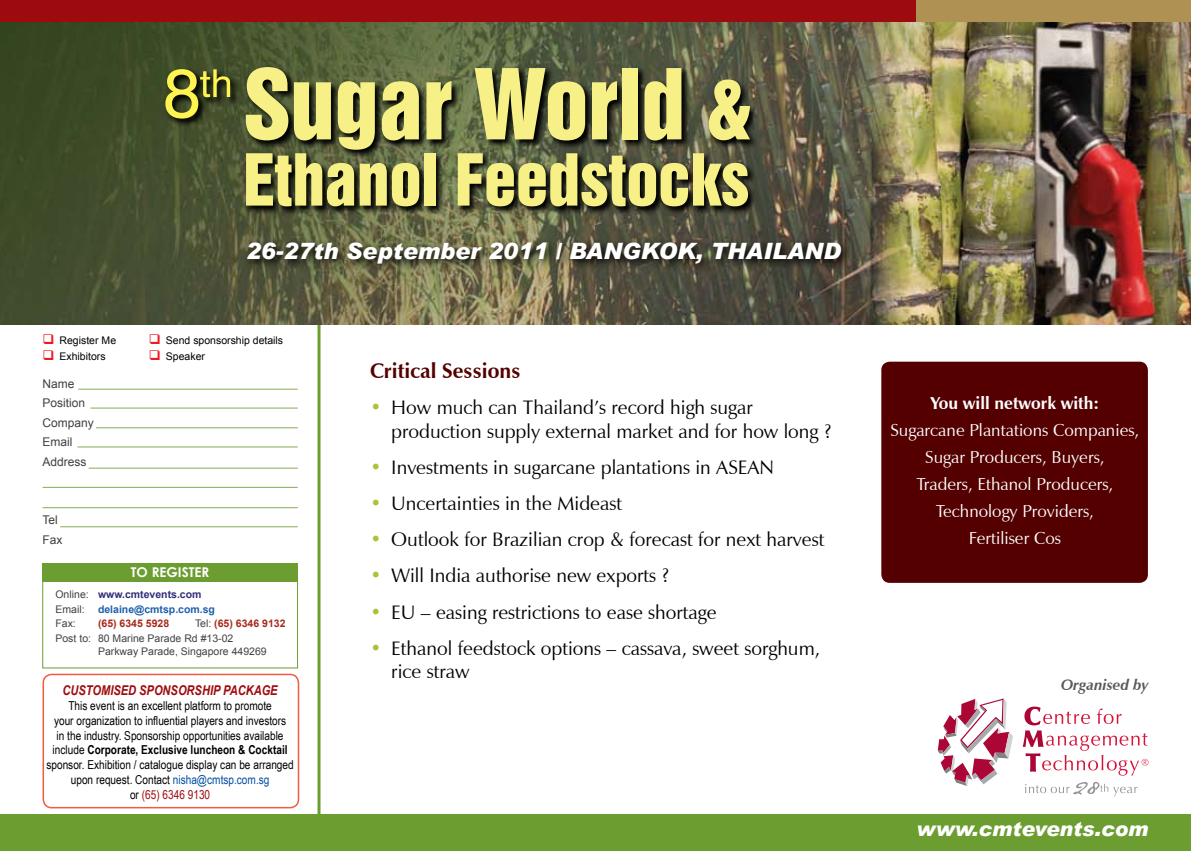
<style>
.page{position:relative;width:1191px;height:851px;background:#fff}
.page>*{position:absolute;margin:0;border:0;box-sizing:border-box;transform-origin:0 0}
.t1{font:italic 900 22.5px "Arial";color:#fff}
.t2{font:700 21px "Zapf Humanist 601 BT";color:#540000}
.t3{font:italic 900 20.25px "Arial";color:#fff}
.t4{font:19.5px/23.4px "Zapf Humanist 601 BT";color:#000}
.t5{font:17.25px/27px "Zapf Humanist 601 BT";color:#fff;text-align:center}
.t6{font:700 17.25px "Zapf Humanist 601 BT";color:#fff}
.t7{font:italic 700 15px "Zapf Humanist 601 BT";color:#58595b}
.t8{font:italic 700 13.5px "Arial Narrow";color:#9e0b0f}
.t9{font:700 13.5px "Century Gothic";color:#fff}
.t10{font:12.3px/14.7px "Arial Narrow";color:#000;text-align:center}
.t11{font:12px/19.5px "Arial";color:#414142}
.t12{font:10.5px/14.7px "Arial";color:#414142}
.t13{font:10.5px "Arial";color:#000}
.t14{font:700 10.5px/14.7px "Arial";color:#322d79}
.t15{font:700 10.5px "Arial";color:#1c60ab}
.t16{font:700 10.5px "Arial";color:#a62a1c}
.s1{color:#ed1c24}
.s2{font-weight:400;color:#414142}
.s3{font-weight:700;color:#a62a1c}
.s4{font-weight:700}
.s5{color:#034ea2}
.s6{color:#9e0b0f}
.s7{color:#a7c539}
</style>
<div class="page">
<hr style="left:317px;top:324px;width:3px;height:526px;background:#6c9d31">
<img style="left:0;top:21px;width:1191px;height:303px">
<div style="left:0;top:0;width:916px;height:21px;background:#9e0b0f"></div>
<div style="left:916px;top:0;width:275px;height:21px;background:#ae9153"></div>
<div style="left:43px;top:673px;width:256px;height:135px;border:2px solid #f15b40;border-radius:9px"></div>
<div style="left:43px;top:563px;width:255px;height:19px;background:#6c9d31"></div>
<hr style="left:78px;top:389px;width:220px;height:1px;background:#86ac51">
<hr style="left:90px;top:408px;width:208px;height:1px;background:#86ac51">
<hr style="left:96px;top:427px;width:202px;height:1px;background:#86ac51">
<hr style="left:77px;top:446px;width:221px;height:1px;background:#86ac51">
<hr style="left:89px;top:468px;width:209px;height:1px;background:#86ac51">
<hr style="left:43px;top:487px;width:255px;height:1px;background:#86ac51">
<hr style="left:43px;top:507px;width:255px;height:1px;background:#86ac51">
<hr style="left:60px;top:526px;width:238px;height:1px;background:#86ac51">
<div style="left:0;top:814px;width:1191px;height:36px;background:#6c9d31"></div>
<svg style="left:937px;top:698px;width:76px;height:87px"></svg>
<svg style="left:1022px;top:706px;width:126px;height:69px"></svg>
<svg style="left:1025px;top:782px;width:112px;height:14px"></svg>
<svg style="left:242px;top:237px;width:654px;height:67px;background:#5a5740"></svg>
<div style="left:881px;top:361px;width:266px;height:221px;background:#540000;border-radius:9px"></div>
<img style="left:242px;top:64px;width:57px;height:87px">
<img style="left:419px;top:78px;width:4px;height:73px">
<img style="left:423px;top:78px;width:39px;height:72px">
<svg style="left:426px;top:81px;width:25px;height:58px"></svg>
<img style="left:471px;top:65px;width:85px;height:85px">
<img style="left:544px;top:78px;width:52px;height:73px">
<svg style="left:474px;top:68px;width:111px;height:72px;background:#b2b065"></svg>
<img style="left:589px;top:78px;width:30px;height:72px">
<svg style="left:592px;top:81px;width:25px;height:58px"></svg>
<img style="left:619px;top:65px;width:22px;height:85px">
<div style="left:622px;top:68px;width:15px;height:71px;background:#f6f086"></div>
<img style="left:641px;top:65px;width:51px;height:86px">
<svg style="left:644px;top:68px;width:37px;height:72px;background:#c8c470"></svg>
<img style="left:705px;top:76px;width:56px;height:75px">
<svg style="left:709px;top:79px;width:41px;height:61px;background:#b0ad65"></svg>
<img style="left:243px;top:150px;width:29px;height:66px">
<img style="left:272px;top:206px;width:30px;height:11px">
<img style="left:292px;top:206px;width:32px;height:10px">
<img style="left:324px;top:206px;width:41px;height:11px">
<img style="left:356px;top:206px;width:32px;height:10px">
<img style="left:388px;top:160px;width:42px;height:57px">
<svg style="left:246px;top:67px;width:173px;height:139px;background:#a3a35d"></svg>
<img style="left:421px;top:150px;width:25px;height:66px">
<div style="left:424px;top:153px;width:11px;height:52px;background:#f6f086"></div>
<img style="left:454px;top:150px;width:40px;height:66px">
<img style="left:483px;top:206px;width:32px;height:11px">
<img style="left:515px;top:206px;width:32px;height:11px">
<img style="left:547px;top:150px;width:41px;height:67px">
<img style="left:578px;top:206px;width:28px;height:11px">
<img style="left:606px;top:152px;width:30px;height:65px">
<img style="left:625px;top:206px;width:32px;height:11px">
<img style="left:657px;top:206px;width:42px;height:11px">
<img style="left:690px;top:150px;width:42px;height:66px">
<img style="left:719px;top:159px;width:39px;height:58px">
<svg style="left:458px;top:153px;width:290px;height:53px;background:#a5a35f"></svg>
<img style="left:162px;top:66px;width:47px;height:63px">
<img style="left:197px;top:68px;width:13px;height:1px">
<img style="left:210px;top:66px;width:31px;height:42px">
<svg style="left:165px;top:69px;width:65px;height:50px;background:#77792f"></svg>
<p class="t1" style="left:246px;top:237px;width:596px">26-27th September 2011 / Bangkok, Thailand</p>
<p class="t13" style="left:43px;top:333px;width:75px"><span class="s1">❑</span> Register Me</p>
<p class="t13" style="left:149px;top:333px;width:136px"><span class="s1">❑</span> Send sponsorship details</p>
<p class="t13" style="left:43px;top:350px;width:65px"><span class="s1">❑</span> Exhibitors</p>
<p class="t13" style="left:149px;top:350px;width:58px"><span class="s1">❑</span> Speaker</p>
<p class="t11" style="left:43px;top:374px;width:53px">Name<br>Position<br>Company<br>Email<br>Address</p>
<p class="t11" style="left:43px;top:510px;width:22px">Tel<br>Fax</p>
<p class="t9" style="left:131px;top:562px;width:80px">TO REGISTER</p>
<p class="t14" style="left:55px;top:587px;width:147px"><span class="s2">Online:</span> www.cmtevents.com<br><span class="s2">Email:</span></p>
<p class="t15" style="left:98px;top:601px;width:119px">delaine@cmtsp.com.sg</p>
<p class="t12" style="left:55px;top:616px;width:231px;text-indent:140px">Tel: <span class="s3">(65) 6346 9132<br></span>Post to: 80 Marine Parade Rd #13-02</p>
<p class="t12" style="left:98px;top:643px;width:170px">Parkway Parade, Singapore 449269</p>
<p class="t12" style="left:55px;top:616px;width:22px">Fax:</p>
<p class="t16" style="left:98px;top:616px;width:73px">(65) 6345 5928</p>
<p class="t8" style="left:63px;top:680px;width:217px">CUSTOMISED SPONSORSHIP PACKAGE</p>
<p class="t10" style="left:46px;top:697px;width:249px">This event is an excellent platform to promote<br>your organization to influential players and investors<br>in the industry. Sponsorship opportunities available include <span class="s4">Corporate, Exclusive luncheon &amp; Cocktail </span>sponsor. Exhibition / catalogue display can be arranged upon request. Contact <span class="s5">nisha@cmtsp.com.sg<br></span>or <span class="s6">(65) 6346 9130</span></p>
<p class="t2" style="left:370px;top:357px;width:152px">Critical Sessions</p>
<p class="t4" style="left:391px;top:396px;width:441px;text-indent:-21px"><span class="s7">•</span> How much can Thailand’s record high sugar production supply external market and for how long ?</p>
<p class="t4" style="left:370px;top:455px;width:405px"><span class="s7">•</span> Investments in sugarcane plantations in ASEAN</p>
<p class="t4" style="left:370px;top:491px;width:253px"><span class="s7">•</span> Uncertainties in the Mideast</p>
<p class="t4" style="left:370px;top:527px;width:456px"><span class="s7">•</span> Outlook for Brazilian crop &amp; forecast for next harvest</p>
<p class="t4" style="left:370px;top:564px;width:300px"><span class="s7">•</span> Will India authorise new exports ?</p>
<p class="t4" style="left:370px;top:600px;width:348px"><span class="s7">•</span> EU – easing restrictions to ease shortage</p>
<p class="t4" style="left:391px;top:636px;width:430px;text-indent:-21px"><span class="s7">•</span> Ethanol feedstock options – cassava, sweet sorghum, rice straw</p>
<p class="t6" style="left:930px;top:392px;width:170px">You will network with:</p>
<p class="t5" style="left:890px;top:416px;width:250px">Sugarcane Plantations Companies,<br>Sugar Producers, Buyers,<br>Traders, Ethanol Producers,<br>Technology Providers,<br>Fertiliser Cos</p>
<p class="t7" style="left:1061px;top:675px;width:89px">Organised by</p>
<p class="t3" style="left:916px;top:816px;width:233px">www.cmtevents.com</p>
</div>
